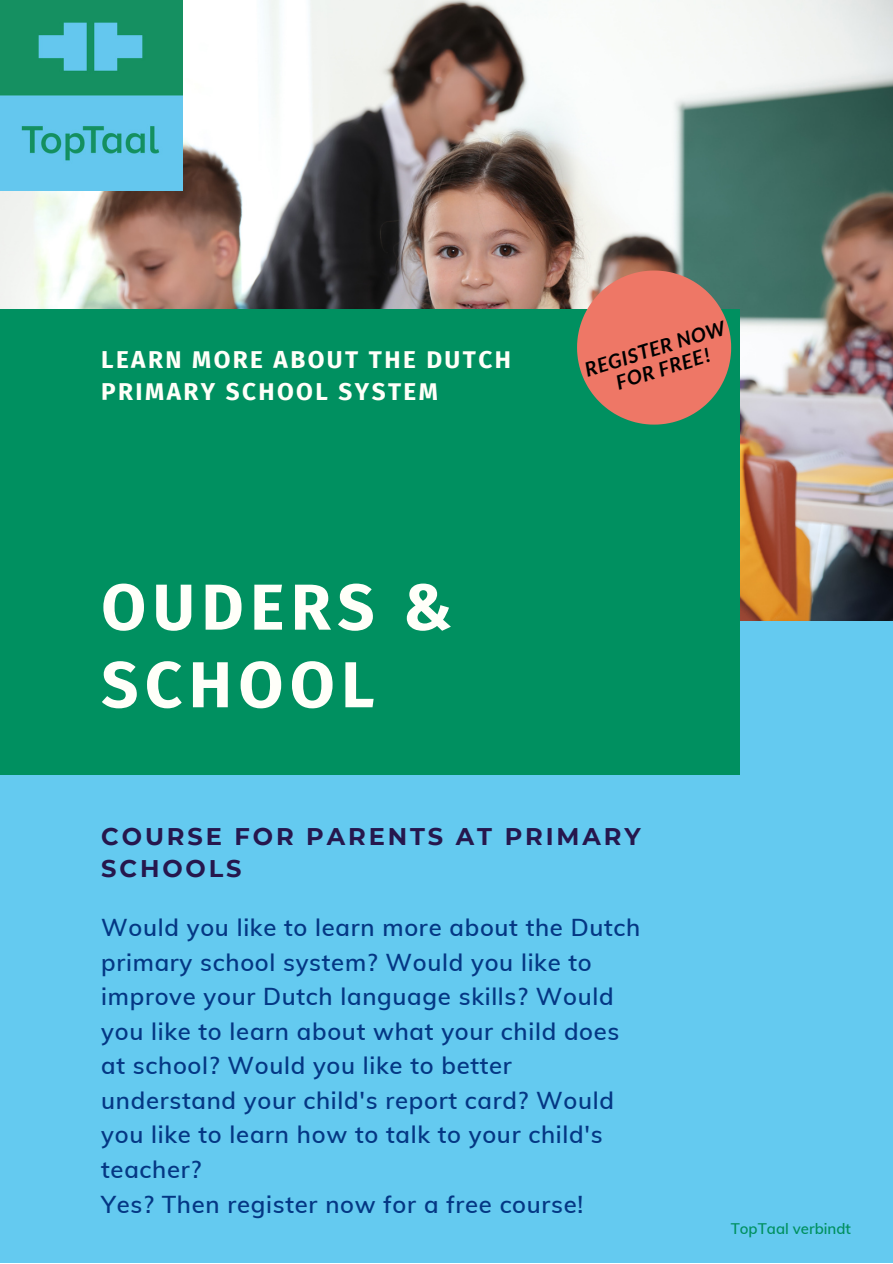
<style>
.page{position:relative;width:893px;height:1264px;background:#fff}
.page>*{position:absolute;margin:0;border:0;box-sizing:border-box;transform-origin:0 0}
.t1{font:700 64.95px/77.6px "Fira Sans";letter-spacing:.1em;color:#fffff9}
.t2{font:700 24.3px/32.5px "Fira Sans";letter-spacing:.1em;color:#fffff9}
.t3{font:700 24px/32.7px "Montserrat";letter-spacing:.12em;color:#26174d}
.t4{font:600 23.85px/34.5px "Muli";letter-spacing:.03em;color:#043784}
.t5{font:italic 700 19.95px "Lato";color:#000}
.t6{font:600 15px "Muli";color:#009060}
</style>
<div class="page">
<div style="left:0;top:0;width:892px;height:1262px;background:#64caf0"></div>
<img style="left:0;top:0;width:892px;height:620px">
<img style="left:0;top:0;width:182px;height:190px">
<div style="left:0;top:309px;width:739px;height:465px;background:#009060"></div>
<svg style="left:577px;top:270px;width:154px;height:154px;background:#c87d69"></svg>
<p class="t2" style="left:101px;top:343px;width:411px">LEARN MORE ABOUT THE DUTCH<br>PRIMARY SCHOOL SYSTEM</p>
<p class="t1" style="left:101px;top:569px;width:352px">OUDERS &amp;<br>SCHOOL</p>
<p class="t5" style="left:581px;top:358px;width:147px;rotate:-17deg">REGISTER NOW</p>
<p class="t5" style="left:613px;top:370px;width:99px;rotate:-17deg">FOR FREE!</p>
<p class="t3" style="left:101px;top:819px;width:541px">COURSE FOR PARENTS AT PRIMARY<br>SCHOOLS</p>
<p class="t4" style="left:101px;top:910px;width:540px">Would you like to learn more about the Dutch primary school system? Would you like to improve your Dutch language skills? Would you like to learn about what your child does at school? Would you like to better understand your child's report card? Would you like to learn how to talk to your child's teacher?</p>
<p class="t4" style="left:101px;top:1186px;width:483px">Yes? Then register now for a free course!</p>
<p class="t6" style="left:730px;top:1218px;width:122px">TopTaal verbindt</p>
</div>
